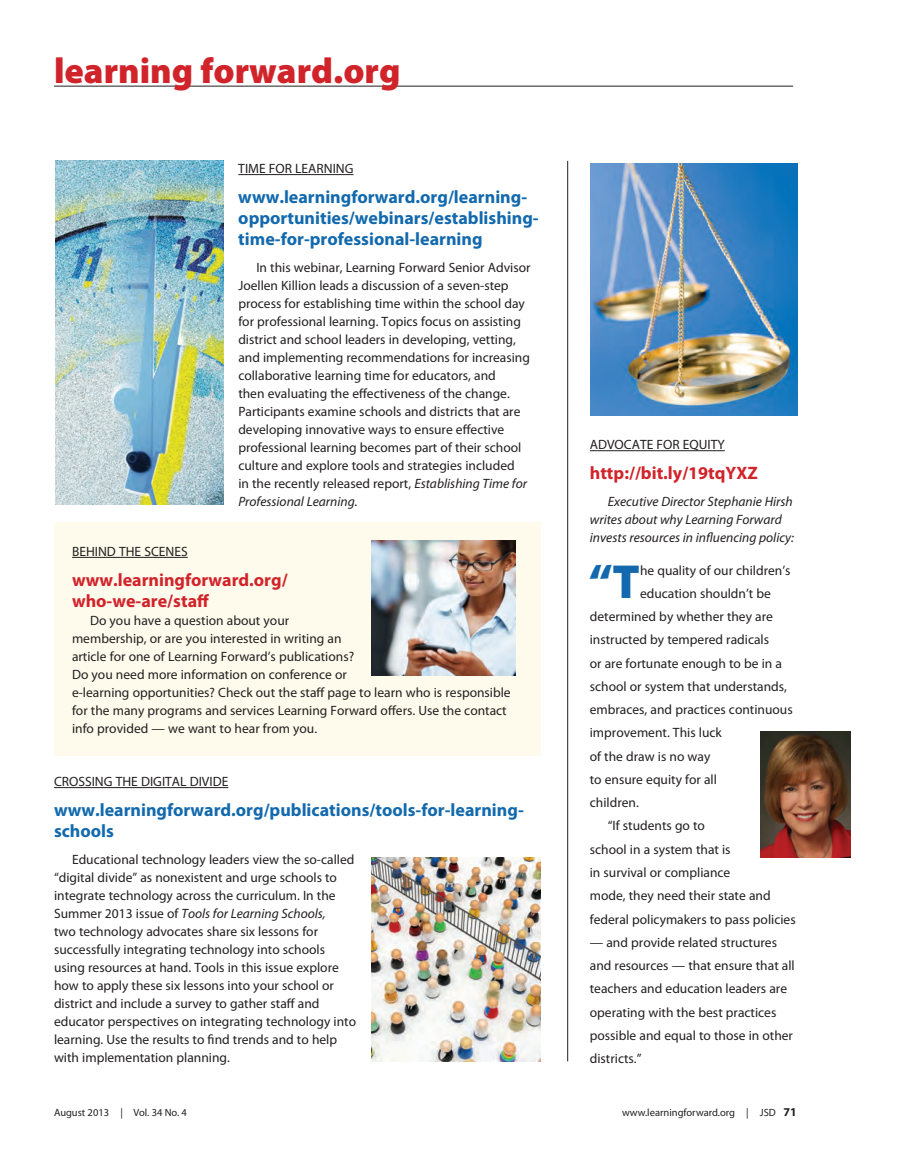
<style>
.page{position:relative;width:905px;height:1175px;background:#fff}
.page>*{position:absolute;margin:0;border:0;box-sizing:border-box;transform-origin:0 0}
.box{font:900 48px "Myriad Pro";color:#1269ad}
.t1{font:900 36px "Myriad Pro";color:#d1232a}
.box-2{font:700 18px/21px "Myriad Pro";color:#1269ad}
.box-3{font:700 18px/21px "Myriad Pro";color:#d1232a}
.box-4{font:13.5px/18px "Myriad Pro";color:#231f20}
.box-5{font:italic 13.5px/18px "Myriad Pro";color:#231f20}
.t2{font:700 12px "Myriad Pro";color:#231f20}
.t3{font:10.5px "Myriad Pro";color:#231f20}
.s1{font-style:italic}
</style>
<div class="page">
<hr style="left:567px;top:161px;width:1px;height:900px;background:#231f20">
<hr style="left:54px;top:86px;width:739px;height:1px;background:#231f20">
<hr style="left:590px;top:450px;width:134px;height:1px;background:#231f20">
<img style="left:760px;top:732px;width:90px;height:126px">
<img style="left:590px;top:163px;width:207px;height:253px">
<hr style="left:238px;top:174px;width:115px;height:1px;background:#231f20">
<div style="left:54px;top:522px;width:487px;height:234px;background:#fefbed"></div>
<hr style="left:72px;top:557px;width:116px;height:1px;background:#231f20">
<hr style="left:54px;top:787px;width:174px;height:1px;background:#231f20">
<img style="left:371px;top:858px;width:170px;height:203px">
<img style="left:56px;top:161px;width:167px;height:343px">
<img style="left:371px;top:540px;width:144px;height:135px">
<p class="t1" style="left:54px;top:50px;width:348px">learning forward.org</p>
<p class="box-4" style="left:238px;top:160px;width:117px">TIME FOR LEARNING</p>
<p class="box-2" style="left:238px;top:187px;width:302px">www.learningforward.org/learning&shy;opportunities/webinars/establishing&shy;time-for-professional-learning</p>
<p class="box-4" style="left:238px;top:259px;width:294px;text-indent:18px">In this webinar, Learning Forward Senior Advisor Joellen Killion leads a discussion of a seven-step process for establishing time within the school day for professional learning. Topics focus on assisting district and school leaders in developing, vetting, and implementing recommendations for increasing collaborative learning time for educators, and<br>then evaluating the effectiveness of the change.<br>Participants examine schools and districts that are developing innovative ways to ensure effective professional learning becomes part of their school culture and explore tools and strategies included<br>in the recently released report, <span class="s1">Establishing Time for Professional Learning.</span></p>
<p class="box-4" style="left:72px;top:543px;width:117px">BEHIND THE SCENES</p>
<p class="box-3" style="left:72px;top:569px;width:217px">www.learningforward.org/ who-we-are/staff</p>
<p class="box-4" style="left:72px;top:612px;width:440px;text-indent:18px">Do you have a question about your<br>membership, or are you interested in writing an<br>article for one of Learning Forward’s publications?<br>Do you need more information on conference or<br>e-learning opportunities? Check out the staff page to learn who is responsible for the many programs and services Learning Forward offers. Use the contact info provided — we want to hear from you.</p>
<p class="box-4" style="left:54px;top:773px;width:176px">CROSSING THE DIGITAL DIVIDE</p>
<p class="box-2" style="left:54px;top:800px;width:471px">www.learningforward.org/publications/tools-for-learning&shy;schools</p>
<p class="box-4" style="left:54px;top:851px;width:303px;text-indent:18px">Educational technology leaders view the so-called “digital divide” as nonexistent and urge schools to integrate technology across the curriculum. In the Summer 2013 issue of <span class="s1">Tools for Learning Schools,<br></span>two technology advocates share six lessons for successfully integrating technology into schools using resources at hand. Tools in this issue explore how to apply these six lessons into your school or district and include a survey to gather staff and educator perspectives on integrating technology into learning. Use the results to find trends and to help with implementation planning.</p>
<p class="box-4" style="left:590px;top:436px;width:136px">ADVOCATE FOR EQUITY</p>
<p class="box-3" style="left:590px;top:463px;width:169px">http://bit.ly/19tqYXZ</p>
<p class="box-5" style="left:590px;top:493px;width:206px;text-indent:18px">Executive Director Stephanie Hirsh writes about why Learning Forward invests resources in influencing policy:</p>
<p class="box" style="left:588px;top:554px;width:53px">“T</p>
<p class="box-4" style="left:640px;top:561px;width:152px">he quality of our children’s</p>
<p class="box-4" style="left:640px;top:584px;width:132px">education shouldn’t be</p>
<p class="box-4" style="left:589px;top:608px;width:185px">determined by whether they are</p>
<p class="box-4" style="left:589px;top:631px;width:181px">instructed by tempered radicals</p>
<p class="box-4" style="left:589px;top:654px;width:194px">or are fortunate enough to be in a</p>
<p class="box-4" style="left:589px;top:677px;width:199px">school or system that understands,</p>
<p class="box-4" style="left:589px;top:701px;width:204px">embraces, and practices continuous</p>
<p class="box-4" style="left:589px;top:724px;width:133px">improvement. This luck</p>
<p class="box-4" style="left:589px;top:747px;width:122px">of the draw is no way</p>
<p class="box-4" style="left:589px;top:770px;width:129px">to ensure equity for all</p>
<p class="box-4" style="left:589px;top:794px;width:50px">children.</p>
<p class="box-4" style="left:589px;top:814px;width:207px;line-height:23.2px;text-indent:18px">“If students go to<br>school in a system that is<br>in survival or compliance<br>mode, they need their state and federal policymakers to pass policies</p>
<p class="box-4" style="left:589px;top:930px;width:206px;line-height:23.2px">— and provide related structures and resources — that ensure that all teachers and education leaders are operating with the best practices possible and equal to those in other districts.”</p>
<p class="t3" style="left:54px;top:1107px;width:134px">August 2013 | Vol. 34 No. 4</p>
<p class="t3" style="left:622px;top:1107px;width:155px">www.learningforward.org | JSD</p>
<p class="t2" style="left:783px;top:1105px;width:15px">71</p>
</div>
